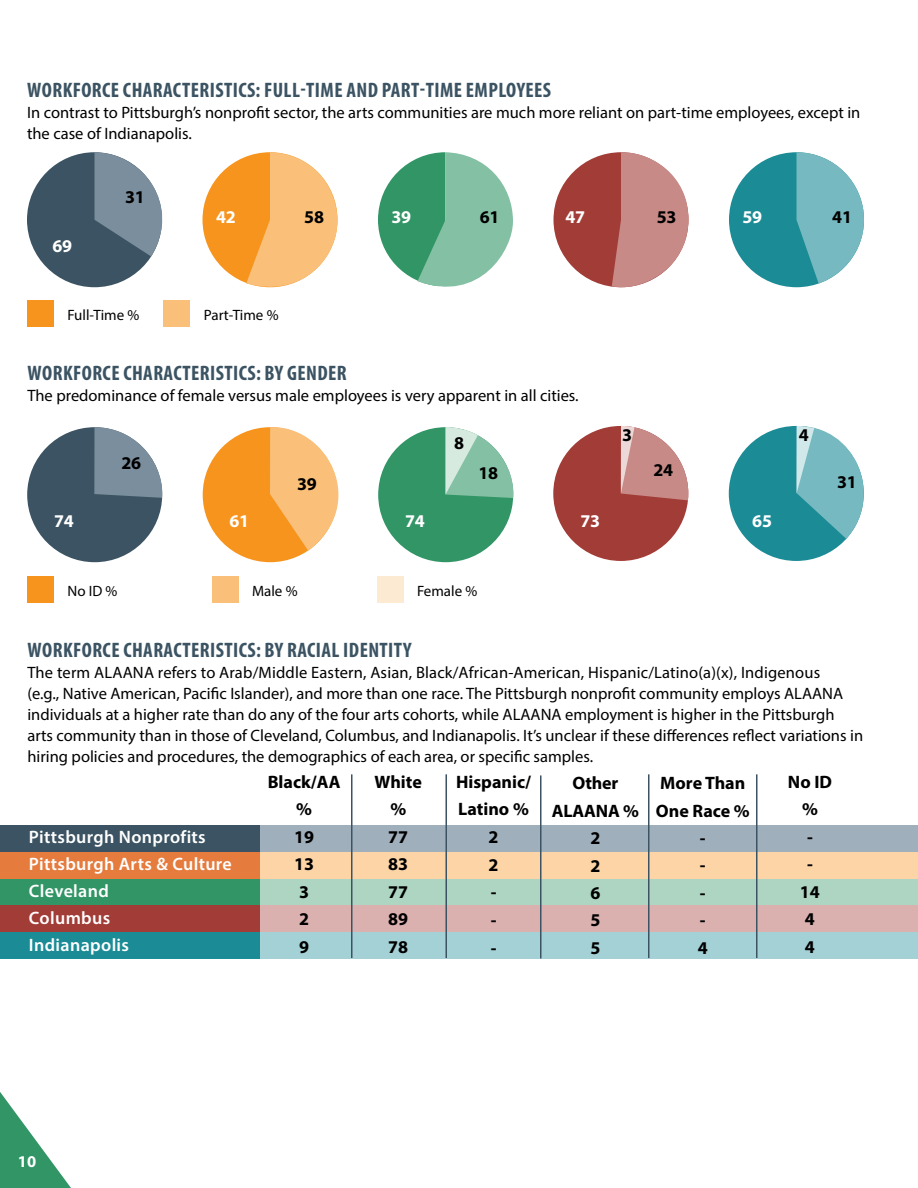
<style>
.page{position:relative;width:918px;height:1188px;background:#fff}
.page>*{position:absolute;margin:0;border:0;box-sizing:border-box;transform-origin:0 0}
.t1{font:700 condensed 21px "Myriad Pro";letter-spacing:.02em;color:#3b5362}
.t2{font:700 18px/27.5px "Myriad Pro";color:#000;text-align:center}
.t3{font:600 18px/26.8px "Myriad Pro";letter-spacing:.02em;color:#fff}
.t4{font:700 18px "Myriad Pro";letter-spacing:-.01em;color:#fff}
.t5{font:16.5px/21px "Myriad Pro";color:#000}
.t6{font:700 16.5px "Myriad Pro";color:#fff}
.t7{font:15px "Myriad Pro";color:#000}
</style>
<div class="page">
<svg style="left:378px;top:152px;width:135px;height:135px"></svg>
<div style="left:554px;top:152px;width:134px;height:135px;background:#a23c37;border-radius:50%"></div>
<svg style="left:612px;top:152px;width:76px;height:136px"></svg>
<div style="left:27px;top:152px;width:135px;height:135px;background:#3b5362;border-radius:50%"></div>
<svg style="left:94px;top:152px;width:69px;height:104px"></svg>
<div style="left:202px;top:152px;width:136px;height:135px;background:#f7941e;border-radius:50%"></div>
<svg style="left:246px;top:152px;width:92px;height:136px"></svg>
<div style="left:729px;top:152px;width:135px;height:135px;background:#1b8b96;border-radius:50%"></div>
<svg style="left:796px;top:152px;width:68px;height:132px"></svg>
<div style="left:27px;top:300px;width:27px;height:27px;background:#f7941e"></div>
<div style="left:163px;top:300px;width:27px;height:27px;background:#fabf78"></div>
<div style="left:378px;top:427px;width:135px;height:135px;background:#329566;border-radius:50%"></div>
<svg style="left:446px;top:427px;width:68px;height:71px"></svg>
<div style="left:203px;top:427px;width:135px;height:135px;background:#f7941e;border-radius:50%"></div>
<svg style="left:270px;top:427px;width:69px;height:124px"></svg>
<div style="left:27px;top:576px;width:27px;height:27px;background:#f7941e"></div>
<div style="left:212px;top:576px;width:27px;height:27px;background:#fabf78"></div>
<div style="left:377px;top:576px;width:27px;height:27px;background:#fdead2"></div>
<div style="left:729px;top:426px;width:135px;height:135px;background:#1b8b96;border-radius:50%"></div>
<div style="left:27px;top:427px;width:135px;height:135px;background:#3b5362;border-radius:50%"></div>
<svg style="left:94px;top:427px;width:69px;height:71px"></svg>
<div style="left:553px;top:426px;width:135px;height:135px;background:#a23c37;border-radius:50%"></div>
<svg style="left:621px;top:426px;width:68px;height:74px"></svg>
<svg style="left:796px;top:426px;width:68px;height:113px"></svg>
<div style="left:259px;top:879px;width:659px;height:26px;background:#add5c2"></div>
<div style="left:259px;top:932px;width:659px;height:26px;background:#a4d1d5"></div>
<div style="left:259px;top:905px;width:659px;height:27px;background:#dab1af"></div>
<div style="left:259px;top:825px;width:659px;height:27px;background:#a0afbc"></div>
<div style="left:259px;top:852px;width:659px;height:27px;background:#fcd4a5"></div>
<div style="left:0;top:825px;width:259px;height:27px;background:#3b5362"></div>
<div style="left:0;top:852px;width:259px;height:27px;background:#e57b3d"></div>
<div style="left:0;top:932px;width:259px;height:26px;background:#1b8b96"></div>
<div style="left:0;top:905px;width:259px;height:27px;background:#a23c37"></div>
<div style="left:0;top:879px;width:259px;height:26px;background:#329566"></div>
<hr style="left:351px;top:774px;width:1px;height:184px;background:#3b5362">
<hr style="left:540px;top:775px;width:2px;height:183px;background:#3b5362">
<hr style="left:446px;top:774px;width:1px;height:184px;background:#3b5362">
<hr style="left:648px;top:774px;width:2px;height:184px;background:#3b5362">
<hr style="left:756px;top:774px;width:2px;height:184px;background:#3b5362">
<svg style="left:0;top:1092px;width:71px;height:96px"></svg>
<p class="t1" style="left:27px;top:77px;width:526px">WORKFORCE CHARACTERISTICS: FULL-TIME AND PART-TIME EMPLOYEES</p>
<p class="t5" style="left:27px;top:101px;width:835px">In contrast to Pittsburgh’s nonprofit sector, the arts communities are much more reliant on part-time employees, except in the case of Indianapolis.</p>
<p class="t4" style="left:52px;top:234px;width:21px">69</p>
<p class="t2" style="left:125px;top:182px;width:21px">31</p>
<p class="t4" style="left:216px;top:205px;width:21px">42</p>
<p class="t4" style="left:392px;top:205px;width:21px">39</p>
<p class="t4" style="left:565px;top:205px;width:21px">47</p>
<p class="t4" style="left:742px;top:205px;width:21px">59</p>
<p class="t2" style="left:304px;top:202px;width:21px">58</p>
<p class="t2" style="left:480px;top:202px;width:21px">61</p>
<p class="t2" style="left:657px;top:202px;width:21px">53</p>
<p class="t2" style="left:832px;top:202px;width:21px">41</p>
<p class="t7" style="left:68px;top:306px;width:73px">Full-Time %</p>
<p class="t7" style="left:204px;top:306px;width:76px">Part-Time %</p>
<p class="t1" style="left:28px;top:360px;width:321px">WORKFORCE CHARACTERISTICS: BY GENDER</p>
<p class="t5" style="left:27px;top:385px;width:553px">The predominance of female versus male employees is very apparent in all cities.</p>
<p class="t2" style="left:122px;top:448px;width:21px">26</p>
<p class="t2" style="left:297px;top:469px;width:21px">39</p>
<p class="t2" style="left:454px;top:429px;width:11px">8</p>
<p class="t2" style="left:478px;top:459px;width:21px">18</p>
<p class="t2" style="left:622px;top:420px;width:11px">3</p>
<p class="t2" style="left:799px;top:421px;width:11px">4</p>
<p class="t2" style="left:653px;top:455px;width:21px">24</p>
<p class="t4" style="left:54px;top:509px;width:21px">74</p>
<p class="t4" style="left:230px;top:509px;width:21px">61</p>
<p class="t4" style="left:405px;top:509px;width:21px">74</p>
<p class="t4" style="left:580px;top:509px;width:21px">73</p>
<p class="t4" style="left:752px;top:509px;width:21px">65</p>
<p class="t7" style="left:68px;top:581px;width:51px">No ID %</p>
<p class="t7" style="left:252px;top:582px;width:47px">Male %</p>
<p class="t7" style="left:417px;top:582px;width:62px">Female %</p>
<p class="t2" style="left:837px;top:467px;width:21px">31</p>
<p class="t1" style="left:28px;top:637px;width:386px">WORKFORCE CHARACTERISTICS: BY RACIAL IDENTITY</p>
<p class="t5" style="left:27px;top:662px;width:837px">The term ALAANA refers to Arab/Middle Eastern, Asian, Black/African-American, Hispanic/Latino(a)(x), Indigenous<br>(e.g., Native American, Pacific Islander), and more than one race. The Pittsburgh nonprofit community employs ALAANA individuals at a higher rate than do any of the four arts cohorts, while ALAANA employment is higher in the Pittsburgh arts community than in those of Cleveland, Columbus, and Indianapolis. It’s unclear if these differences reflect variations in hiring policies and procedures, the demographics of each area, or specific samples.</p>
<p class="t3" style="left:29px;top:824px;width:204px">Pittsburgh Nonprofits<br>Pittsburgh Arts &amp; Culture<br>Cleveland<br>Columbus<br>Indianapolis</p>
<p class="t2" style="left:268px;top:767px;width:74px">Black/AA %<br>19<br>13<br>3<br>2<br>9</p>
<p class="t2" style="left:375px;top:767px;width:49px">White %<br>77<br>83<br>77<br>89<br>78</p>
<p class="t2" style="left:552px;top:769px;width:89px">Other<br>ALAANA %<br>2<br>2<br>6<br>5<br>5</p>
<p class="t2" style="left:656px;top:769px;width:95px">More Than<br>One Race % -<br>-<br>-<br>-<br>4</p>
<p class="t2" style="left:788px;top:767px;width:46px">No ID %<br>-<br>-<br>14<br>4<br>4</p>
<p class="t2" style="left:456px;top:767px;width:77px">Hispanic/<br>Latino %<br>2<br>2<br>-<br>-<br>-</p>
<p class="t6" style="left:18px;top:1151px;width:20px">10</p>
</div>
